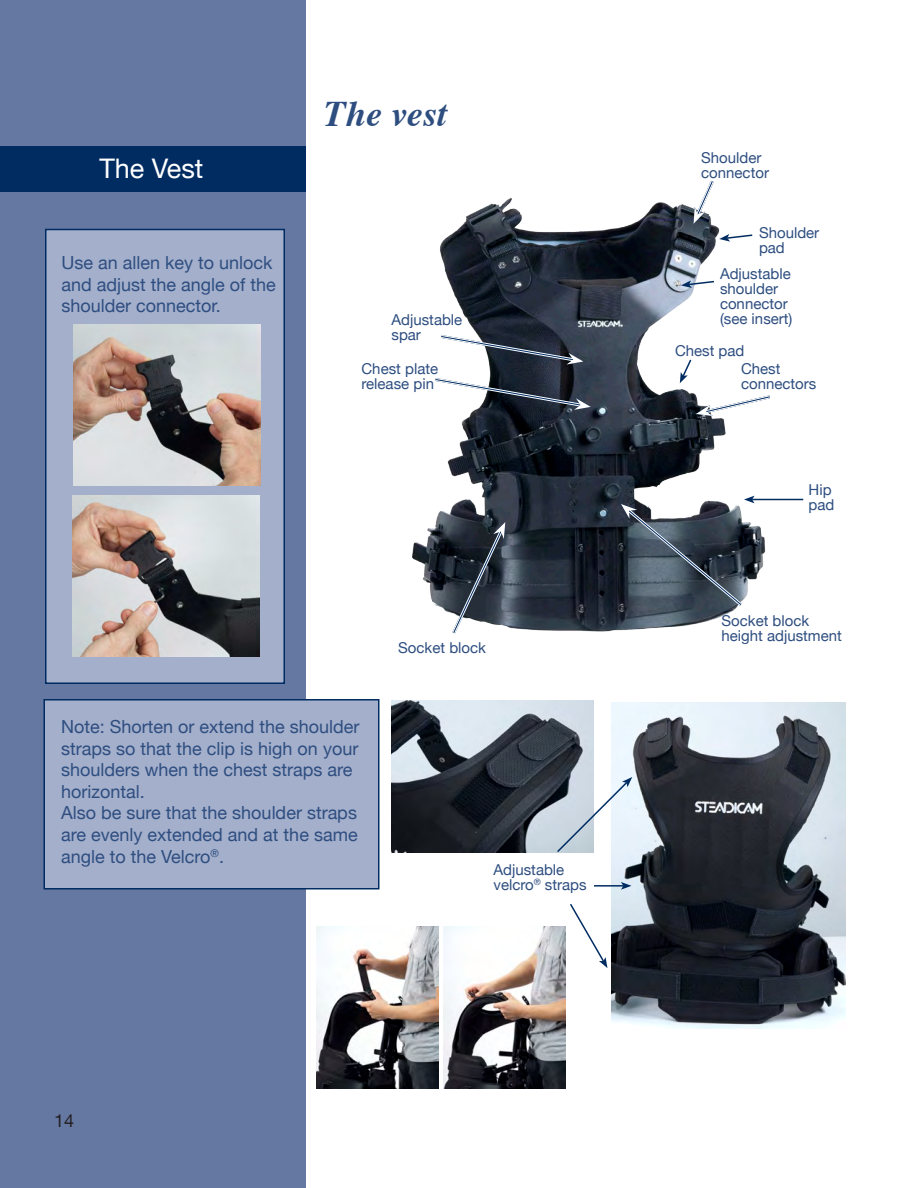
<style>
.page{position:relative;width:918px;height:1188px;background:#fff}
.page>*{position:absolute;margin:0;border:0;box-sizing:border-box;transform-origin:0 0}
.heading{font:italic 700 36px "Times";color:#2e4e80}
.t1{font:27px "Helvetica Neue";color:#fff}
.Caption_Tip{font:18px/21.6px "Helvetica Neue";color:#2e4e80}
.t2{font:18px "Helvetica Neue";color:#231f20}
.labels{font:15px/15px "Helvetica Neue";color:#2e4e80}
</style>
<div class="page">
<div style="left:0;top:0;width:306px;height:1188px;background:#6578a2"></div>
<div style="left:0;top:146px;width:306px;height:46px;background:#002c62"></div>
<img style="left:392px;top:700px;width:202px;height:152px">
<img style="left:612px;top:702px;width:234px;height:327px">
<img style="left:412px;top:198px;width:360px;height:434px">
<svg style="left:556px;top:777px;width:76px;height:77px"></svg>
<svg style="left:719px;top:234px;width:35px;height:8px"></svg>
<svg style="left:570px;top:904px;width:38px;height:64px"></svg>
<svg style="left:680px;top:358px;width:13px;height:25px"></svg>
<svg style="left:694px;top:180px;width:22px;height:44px"></svg>
<svg style="left:450px;top:522px;width:55px;height:112px;background:#474f59"></svg>
<hr style="left:752px;top:499px;width:51px;height:1px;background:#002c62">
<svg style="left:621px;top:496px;width:134px;height:113px;background:#5c6671"></svg>
<svg style="left:438px;top:333px;width:145px;height:32px"></svg>
<svg style="left:696px;top:393px;width:76px;height:23px"></svg>
<svg style="left:432px;top:376px;width:159px;height:34px"></svg>
<img style="left:316px;top:927px;width:123px;height:162px">
<img style="left:443px;top:927px;width:123px;height:162px">
<hr style="left:594px;top:885px;width:29px;height:2px;background:#002c62">
<svg style="left:621px;top:882px;width:11px;height:8px"></svg>
<div style="left:44px;top:699px;width:336px;height:191px;background:#a4afcb;border:2px solid #002c62"></div>
<svg style="left:681px;top:280px;width:35px;height:8px"></svg>
<div style="left:45px;top:229px;width:240px;height:455px;background:#a4afcb;border:2px solid #002c62"></div>
<img style="left:74px;top:324px;width:187px;height:162px">
<img style="left:72px;top:495px;width:188px;height:162px">
<p class="t1" style="left:99px;top:152px;width:106px">The Vest</p>
<p class="Caption_Tip" style="left:62px;top:252px;width:216px">Use an allen key to unlock and adjust the angle of the shoulder connector.</p>
<p class="heading" style="left:324px;top:80px;width:124px">The vest</p>
<p class="labels" style="left:392px;top:312px;width:72px">Adjustable spar</p>
<p class="labels" style="left:361px;top:361px;width:78px">Chest plate release pin</p>
<p class="labels" style="left:398px;top:640px;width:89px">Socket block</p>
<p class="Caption_Tip" style="left:61px;top:716px;width:300px">Note: Shorten or extend the shoulder straps so that the clip is high on your shoulders when the chest straps are horizontal.</p>
<p class="Caption_Tip" style="left:61px;top:802px;width:298px;text-align:justify">Also be sure that the shoulder straps are evenly extended and at the same angle to the Velcro<sup>®</sup>.</p>
<p class="t2" style="left:54px;top:1110px;width:22px">14</p>
<p class="labels" style="left:494px;top:861px;width:95px">Adjustable velcro<sup>®</sup> straps</p>
<p class="labels" style="left:701px;top:150px;width:69px">Shoulder connector</p>
<p class="labels" style="left:759px;top:225px;width:62px">Shoulder pad</p>
<p class="labels" style="left:720px;top:266px;width:74px">Adjustable shoulder connector (see insert)</p>
<p class="labels" style="left:675px;top:343px;width:71px">Chest pad</p>
<p class="labels" style="left:741px;top:361px;width:77px">Chest connectors</p>
<p class="labels" style="left:809px;top:482px;width:27px">Hip pad</p>
<p class="labels" style="left:722px;top:613px;width:122px">Socket block height adjustment</p>
</div>
